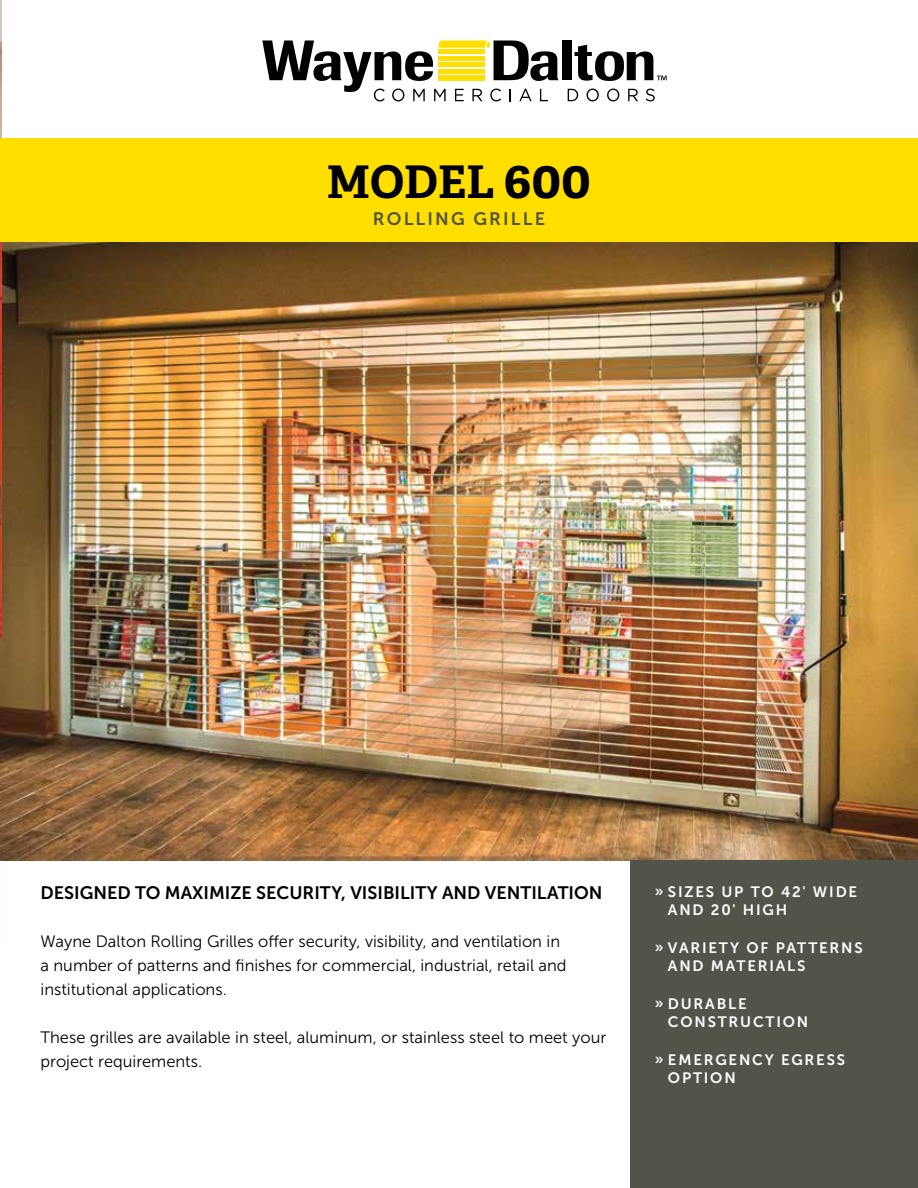
<style>
.page{position:relative;width:918px;height:1188px;background:#fff}
.page>*{position:absolute;margin:0;border:0;box-sizing:border-box;transform-origin:0 0}
.t1{font:700 45px "Adelle PE";color:#000}
.t2{font:18px "Museo Sans 700";color:#000}
.t3{font:18px "Museo Sans 700";letter-spacing:.12em;color:#525349}
.t4{font:16.5px/24px "Museo Sans 300";color:#000}
.t5{font:15px/18px "Museo Sans 700";letter-spacing:.12em;color:#fff}
.s1{font-size:49.5px}
.s2{font-size:54.45px}
</style>
<div class="page">
<img style="left:0;top:242px;width:918px;height:619px">
<img style="left:0;top:0;width:2px;height:637px">
<div style="left:631px;top:861px;width:287px;height:327px;background:#525349"></div>
<div style="left:562px;top:40px;width:9px;height:40px;background:#000"></div>
<svg style="left:575px;top:45px;width:92px;height:36px"></svg>
<svg style="left:262px;top:40px;width:297px;height:61px"></svg>
<svg style="left:568px;top:89px;width:10px;height:12px"></svg>
<svg style="left:587px;top:89px;width:12px;height:12px"></svg>
<svg style="left:607px;top:89px;width:12px;height:12px"></svg>
<svg style="left:628px;top:89px;width:10px;height:12px"></svg>
<svg style="left:646px;top:89px;width:9px;height:12px"></svg>
<div style="left:0;top:138px;width:918px;height:104px;background:#ffdf00"></div>
<h1 class="t1" style="left:327px;top:149px;width:266px">MODEL <span class="s1">6</span><span class="s2">00</span></h1>
<p class="t3" style="left:373px;top:209px;width:174px">ROLLING GRILLE</p>
<p class="t2" style="left:40px;top:883px;width:564px">DESIGNED TO MAXIMIZE SECURITY, VISIBILITY AND VENTILATION</p>
<p class="t4" style="left:41px;top:929px;width:528px">Wayne Dalton Rolling Grilles offer security, visibility, and ventilation in a number of patterns and finishes for commercial, industrial, retail and institutional applications.</p>
<p class="t4" style="left:41px;top:1025px;width:567px">These grilles are available in steel, aluminum, or stainless steel to meet your project requirements.</p>
<p class="t5" style="left:668px;top:882px;width:191px;text-indent:-14px">» SIZES UP TO 42' WIDE<br>AND 20' HIGH</p>
<p class="t5" style="left:668px;top:939px;width:196px;text-indent:-14px">» VARIETY OF PATTERNS<br>AND MATERIALS</p>
<p class="t5" style="left:668px;top:995px;width:142px;text-indent:-14px">» DURABLE<br>CONSTRUCTION</p>
<p class="t5" style="left:668px;top:1051px;width:179px;text-indent:-14px">» EMERGENCY EGRESS<br>OPTION</p>
</div>
